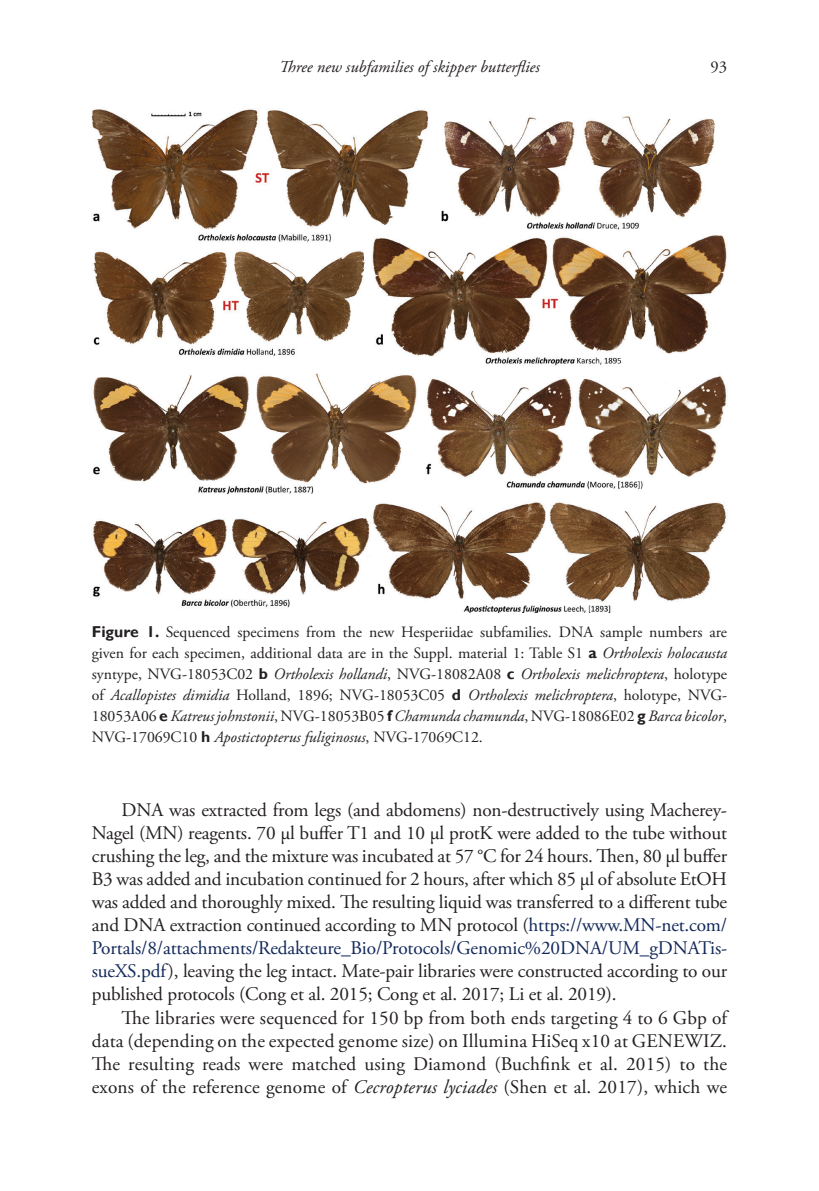
<style>
.page{position:relative;width:819px;height:1191px;background:#fff}
.page>*{position:absolute;margin:0;border:0;box-sizing:border-box;transform-origin:0 0}
.t1{font:19.25px/23.1px "Adobe Garamond Pro";letter-spacing:-.005em;color:#231f20;text-align:justify}
.t2{font:italic 16.62px "Adobe Garamond Pro";color:#231f20}
.t3{font:16.62px "Adobe Garamond Pro";color:#231f20}
.FIG{font:15.75px/21px "Adobe Garamond Pro";color:#231f20;text-align:justify}
.s1{font-family:"Gill Sans";font-weight:700}
.s2{font-style:italic}
.s3{color:#122859}
</style>
<div class="page">
<img style="left:92px;top:109px;width:635px;height:504px">
<p class="t2" style="left:279px;top:56px;width:262px">Three new subfamilies of skipper butterflies</p>
<p class="t3" style="left:710px;top:56px;width:18px">93</p>
<p class="FIG" style="left:92px;top:622px;width:636px"><span class="s1">Figure 1.</span> Sequenced specimens from the new Hesperiidae subfamilies. DNA sample numbers are given for each specimen, additional data are in the Suppl. material 1: Table S1 <span class="s1">a</span> <span class="s2">Ortholexis holocausta </span>syntype, NVG-18053C02 <span class="s1">b</span> <span class="s2">Ortholexis hollandi</span>, NVG-18082A08 <span class="s1">c</span> <span class="s2">Ortholexis melichroptera</span>, holotype of <span class="s2">Acallopistes dimidia</span> Holland, 1896; NVG-18053C05 <span class="s1">d</span> <span class="s2">Ortholexis melichroptera</span>, holotype, NVG-18053A06 <span class="s1">e</span><span class="s2">Katreus johnstonii</span>, NVG-18053B05 <span class="s1">f</span><span class="s2">Chamunda chamunda</span>, NVG-18086E02 <span class="s1">g</span> <span class="s2">Barca bicolor</span>, NVG-17069C10 <span class="s1">h</span> <span class="s2">Apostictopterus fuliginosus</span>, NVG-17069C12.</p>
<p class="t1" style="left:92px;top:798px;width:637px;text-indent:30px">DNA was extracted from legs (and abdomens) non-destructively using Macherey-Nagel (MN) reagents. 70 µl buffer T1 and 10 µl protK were added to the tube without crushing the leg, and the mixture was incubated at 57 °C for 24 hours. Then, 80 µl buffer B3 was added and incubation continued for 2 hours, after which 85 µl of absolute EtOH was added and thoroughly mixed. The resulting liquid was transferred to a different tube and DNA extraction continued according to MN protocol (<span class="s3">https://www.MN-net.com/ Portals/8/attachments/Redakteure_Bio/Protocols/Genomic%20DNA/UM_gDNATis&shy;sueXS.pdf</span>), leaving the leg intact. Mate-pair libraries were constructed according to our published protocols (Cong et al. 2015; Cong et al. 2017; Li et al. 2019).</p>
<p class="t1" style="left:92px;top:1006px;width:637px;text-indent:30px">The libraries were sequenced for 150 bp from both ends targeting 4 to 6 Gbp of data (depending on the expected genome size) on Illumina HiSeq x10 at GENEWIZ.<br>The resulting reads were matched using Diamond (Buchfink et al. 2015) to the exons of the reference genome of <span class="s2">Cecropterus lyciades</span> (Shen et al. 2017), which we</p>
</div>
